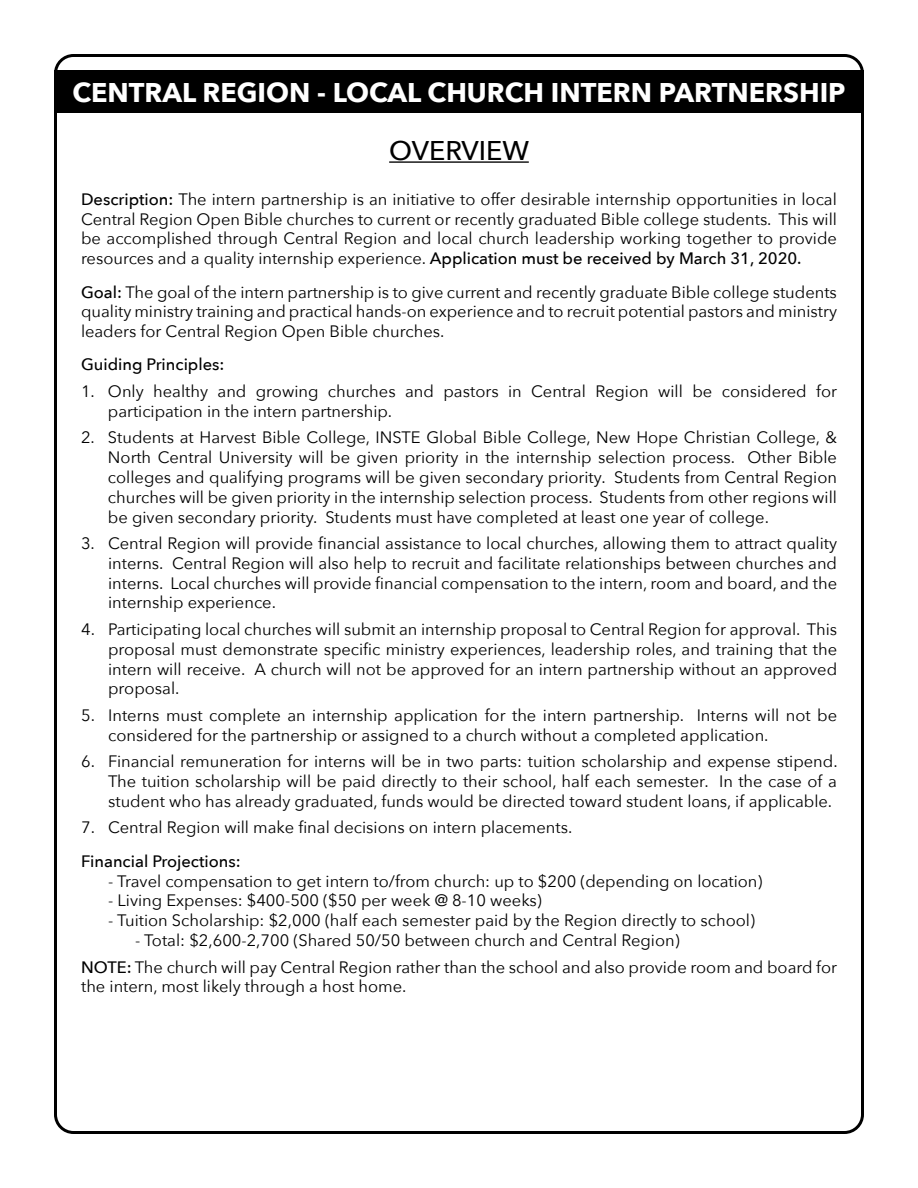
<style>
.page{position:relative;width:918px;height:1188px;background:#fff}
.page>*{position:absolute;margin:0;border:0;box-sizing:border-box;transform-origin:0 0}
.t1{font:700 27px "Avenir Next";color:#fff}
.t2{font:500 27px "Avenir Next";color:#000}
.t3{font:16.5px/19.8px "Avenir Next";color:#000;text-align:justify}
.t4{font:500 16.5px "Avenir Next";color:#000}
.s1{font-weight:500}
</style>
<div class="page">
<div style="left:54px;top:70px;width:810px;height:42px;background:#000"></div>
<hr style="left:389px;top:161px;width:140px;height:2px;background:#000">
<h1 class="t1" style="left:72px;top:69px;width:775px">CENTRAL REGION - LOCAL CHURCH INTERN PARTNERSHIP</h1>
<h1 class="t2" style="left:389px;top:128px;width:141px">OVERVIEW</h1>
<p class="t3" style="left:81px;top:188px;width:758px"><span class="s1">Description:</span> The intern partnership is an initiative to offer desirable internship opportunities in local Central Region Open Bible churches to current or recently graduated Bible college students. This will be accomplished through Central Region and local church leadership working together to provide resources and a quality internship experience. <span class="s1">Application must be received by March 31, 2020.</span></p>
<p class="t3" style="left:81px;top:281px;width:758px"><span class="s1">Goal:</span> The goal of the intern partnership is to give current and recently graduate Bible college students quality ministry training and practical hands-on experience and to recruit potential pastors and ministry leaders for Central Region Open Bible churches.</p>
<p class="t4" style="left:81px;top:351px;width:145px">Guiding Principles:</p>
<p class="t3" style="left:108px;top:381px;width:731px;text-indent:-27px">1. Only healthy and growing churches and pastors in Central Region will be considered for participation in the intern partnership.</p>
<p class="t3" style="left:108px;top:427px;width:731px;text-indent:-27px">2. Students at Harvest Bible College, INSTE Global Bible College, New Hope Christian College, &amp; North Central University will be given priority in the internship selection process. Other Bible colleges and qualifying programs will be given secondary priority. Students from Central Region churches will be given priority in the internship selection process. Students from other regions will be given secondary priority. Students must have completed at least one year of college.</p>
<p class="t3" style="left:108px;top:533px;width:731px;text-indent:-27px">3. Central Region will provide financial assistance to local churches, allowing them to attract quality interns. Central Region will also help to recruit and facilitate relationships between churches and interns. Local churches will provide financial compensation to the intern, room and board, and the internship experience.</p>
<p class="t3" style="left:108px;top:619px;width:731px;text-indent:-27px">4. Participating local churches will submit an internship proposal to Central Region for approval. This proposal must demonstrate specific ministry experiences, leadership roles, and training that the intern will receive. A church will not be approved for an intern partnership without an approved proposal.</p>
<p class="t3" style="left:108px;top:705px;width:731px;text-indent:-27px">5. Interns must complete an internship application for the intern partnership. Interns will not be considered for the partnership or assigned to a church without a completed application.</p>
<p class="t3" style="left:108px;top:751px;width:731px;text-indent:-27px">6. Financial remuneration for interns will be in two parts: tuition scholarship and expense stipend.<br>The tuition scholarship will be paid directly to their school, half each semester. In the case of a student who has already graduated, funds would be directed toward student loans, if applicable.</p>
<p class="t3" style="left:81px;top:817px;width:493px">7. Central Region will make final decisions on intern placements.</p>
<p class="t4" style="left:81px;top:847px;width:161px">Financial Projections:</p>
<p class="t3" style="left:108px;top:870px;width:656px">- Travel compensation to get intern to/from church: up to $200 (depending on location)</p>
<p class="t3" style="left:108px;top:890px;width:435px">- Living Expenses: $400-500 ($50 per week @ 8-10 weeks)</p>
<p class="t3" style="left:108px;top:910px;width:648px">- Tuition Scholarship: $2,000 (half each semester paid by the Region directly to school)</p>
<p class="t3" style="left:81px;top:926px;width:758px;line-height:26.5px;text-indent:54px">- Total: $2,600-2,700 (Shared 50/50 between church and Central Region)<br><span class="s1">NOTE:</span> The church will pay Central Region rather than the school and also provide room and board for</p>
<p class="t3" style="left:81px;top:976px;width:327px">the intern, most likely through a host home.</p>
</div>
